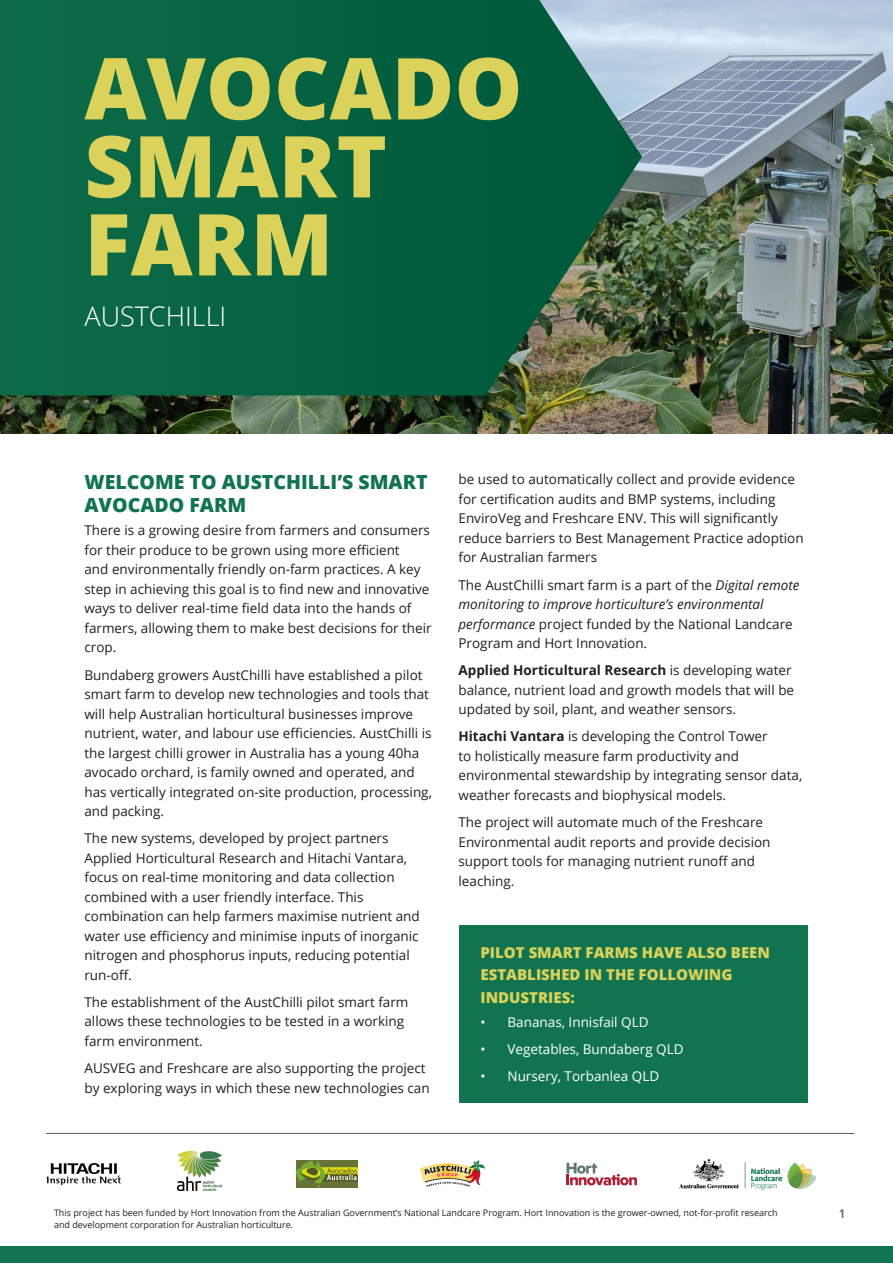
<style>
.page{position:relative;width:893px;height:1263px;background:#fff}
.page>*{position:absolute;margin:0;border:0;box-sizing:border-box;transform-origin:0 0}
.TAB_HEAD{font:800 85.5px/78px "Open Sans";color:#dbd25b}
.MONTH___YEAR{font:300 27px "Open Sans";color:#fff}
.SUBHEAD{font:800 19.5px/22.5px "Open Sans";color:#12744e}
.SUBHEAD-2{font:800 15px/22.5px "Open Sans";color:#dbd25b}
.BODY_COPY{font:13.5px/19.5px "Open Sans";color:#231f20}
.t1{font:13.5px "Open Sans";color:#fff}
.t2{font:600 12px "Open Sans";color:#58595b}
.t3{font:9px "Open Sans";color:#231f20}
.s1{font-style:italic}
.s2{font-weight:700}
</style>
<div class="page">
<div style="left:0;top:1246px;width:893px;height:17px;background:#12744e"></div>
<hr style="left:46px;top:1133px;width:808px;height:1px;background:#58595b">
<img style="left:178px;top:1152px;width:44px;height:39px">
<img style="left:420px;top:1160px;width:65px;height:27px">
<img style="left:46px;top:1163px;width:74px;height:22px">
<svg style="left:566px;top:1163px;width:71px;height:22px"></svg>
<img style="left:679px;top:1159px;width:137px;height:31px">
<img style="left:297px;top:1161px;width:61px;height:26px">
<img style="left:0;top:0;width:893px;height:433px">
<div style="left:459px;top:925px;width:349px;height:177px;background:#12744e"></div>
<svg style="left:0;top:0;width:642px;height:395px;background:#126646"></svg>
<p class="TAB_HEAD" style="left:84px;top:45px;width:440px">AVOCADO<br>SMART<br>FARM</p>
<p class="MONTH___YEAR" style="left:84px;top:298px;width:143px">AUSTCHILLI</p>
<p class="SUBHEAD" style="left:84px;top:470px;width:345px">WELCOME TO AUSTCHILLI’S SMART<br>AVOCADO FARM</p>
<p class="BODY_COPY" style="left:84px;top:520px;width:349px">There is a growing desire from farmers and consumers for their produce to be grown using more efficient<br>and environmentally friendly on-farm practices. A key step in achieving this goal is to find new and innovative ways to deliver real-time field data into the hands of farmers, allowing them to make best decisions for their crop.</p>
<p class="BODY_COPY" style="left:84px;top:664px;width:349px">Bundaberg growers AustChilli have established a pilot smart farm to develop new technologies and tools that will help Australian horticultural businesses improve nutrient, water, and labour use efficiencies. AustChilli is the largest chilli grower in Australia has a young 40ha avocado orchard, is family owned and operated, and has vertically integrated on-site production, processing, and packing.</p>
<p class="BODY_COPY" style="left:84px;top:828px;width:337px">The new systems, developed by project partners Applied Horticultural Research and Hitachi Vantara, focus on real-time monitoring and data collection combined with a user friendly interface. This combination can help farmers maximise nutrient and water use efficiency and minimise inputs of inorganic nitrogen and phosphorus inputs, reducing potential run-off.</p>
<p class="BODY_COPY" style="left:84px;top:992px;width:326px">The establishment of the AustChilli pilot smart farm allows these technologies to be tested in a working farm environment.</p>
<p class="BODY_COPY" style="left:84px;top:1058px;width:347px">AUSVEG and Freshcare are also supporting the project by exploring ways in which these new technologies can</p>
<p class="BODY_COPY" style="left:458px;top:469px;width:347px">be used to automatically collect and provide evidence for certification audits and BMP systems, including EnviroVeg and Freshcare ENV. This will significantly reduce barriers to Best Management Practice adoption for Australian farmers</p>
<p class="BODY_COPY" style="left:458px;top:575px;width:343px">The AustChilli smart farm is a part of the <span class="s1">Digital remote monitoring to improve horticulture’s environmental performance</span> project funded by the National Landcare Program and Hort Innovation.</p>
<p class="BODY_COPY" style="left:458px;top:660px;width:337px"><span class="s2">Applied Horticultural Research</span> is developing water balance, nutrient load and growth models that will be updated by soil, plant, and weather sensors.</p>
<p class="BODY_COPY" style="left:458px;top:726px;width:345px"><span class="s2">Hitachi Vantara</span> is developing the Control Tower<br>to holistically measure farm productivity and environmental stewardship by integrating sensor data, weather forecasts and biophysical models.</p>
<p class="BODY_COPY" style="left:458px;top:812px;width:314px">The project will automate much of the Freshcare Environmental audit reports and provide decision support tools for managing nutrient runoff and leaching.</p>
<p class="SUBHEAD-2" style="left:480px;top:940px;width:291px">PILOT SMART FARMS HAVE ALSO BEEN<br>ESTABLISHED IN THE FOLLOWING<br>INDUSTRIES:</p>
<p class="t1" style="left:480px;top:1012px;width:170px">• Bananas, Innisfail QLD</p>
<p class="t1" style="left:480px;top:1039px;width:205px">• Vegetables, Bundaberg QLD</p>
<p class="t1" style="left:480px;top:1067px;width:180px">• Nursery, Torbanlea QLD</p>
<p class="t3" style="left:54px;top:1206px;width:725px">This project has been funded by Hort Innovation from the Australian Government’s National Landcare Program. Hort Innovation is the grower-owned, not-for-profit research</p>
<p class="t2" style="left:839px;top:1205px;width:8px">1</p>
<p class="t3" style="left:54px;top:1218px;width:241px">and development corporation for Australian horticulture.</p>
</div>
